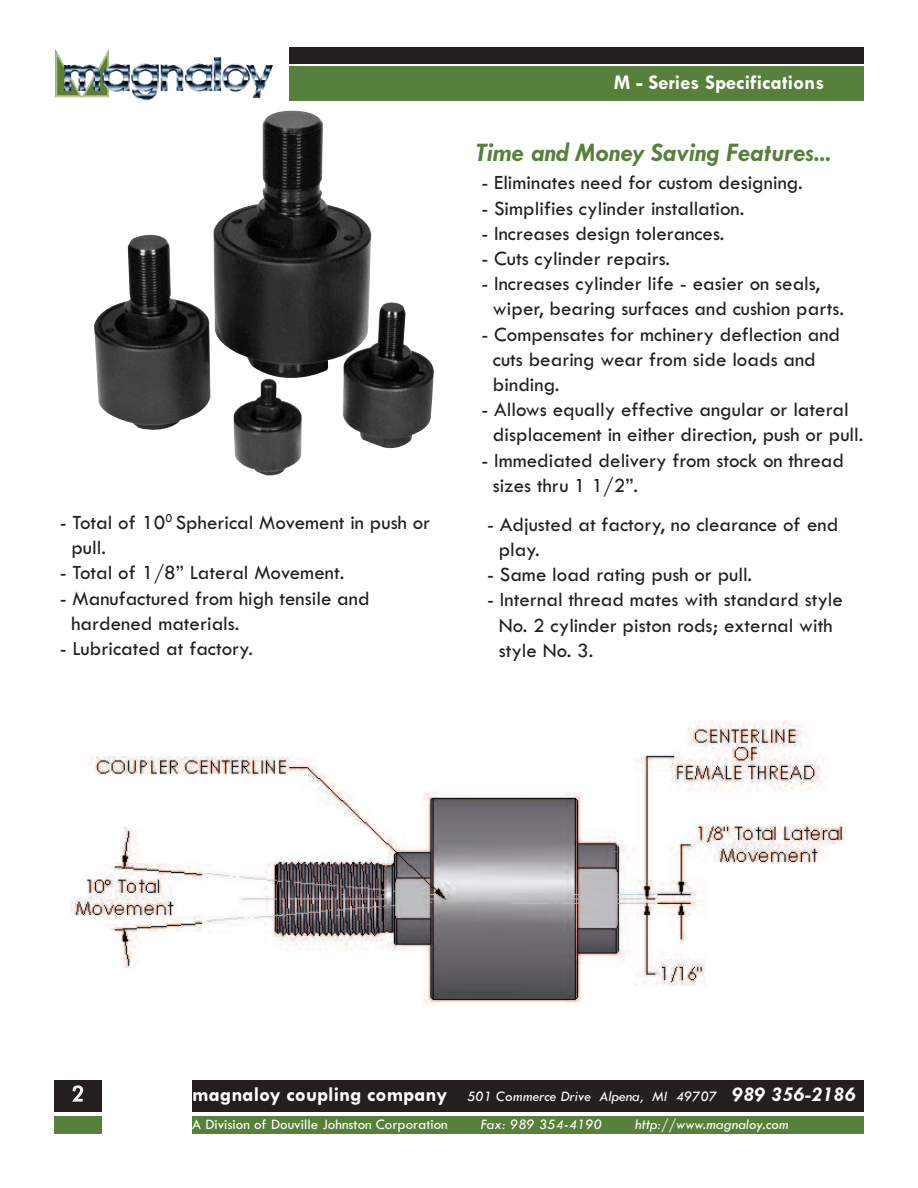
<style>
.page{position:relative;width:918px;height:1188px;background:#fff}
.page>*{position:absolute;margin:0;border:0;box-sizing:border-box;transform-origin:0 0}
.t1{font:italic 700 27px "Tw Cen";color:#57813a}
.t2{font:21px/25.2px "Tw Cen";color:#231f20}
.t3{font:700 21px "Tw Cen";color:#fff}
.t4{font:21px "Futura BT";color:#fff}
.t5{font:15px/28px "Tw Cen";color:#fff}
.t6{font:italic 15px "Tw Cen";color:#fff}
.s1{font-weight:700;font-size:21px}
.s2{font-style:italic}
.s3{font-weight:700;font-style:italic;font-size:21px}
</style>
<div class="page">
<img style="left:55px;top:49px;width:219px;height:52px">
<div style="left:290px;top:47px;width:574px;height:17px;background:#231f20"></div>
<div style="left:290px;top:67px;width:574px;height:34px;background:#57813a"></div>
<div style="left:54px;top:1080px;width:48px;height:32px;background:#231f20"></div>
<div style="left:54px;top:1117px;width:48px;height:17px;background:#57813a"></div>
<div style="left:192px;top:1080px;width:672px;height:32px;background:#231f20"></div>
<div style="left:192px;top:1117px;width:672px;height:17px;background:#57813a"></div>
<img style="left:94px;top:111px;width:340px;height:365px">
<img style="left:69px;top:720px;width:777px;height:283px">
<p class="t3" style="left:614px;top:69px;width:212px">M - Series Specifications</p>
<p class="t2" style="left:71px;top:509px;width:360px;text-indent:-12px">- Total of 10<sup>0</sup> Spherical Movement in push or pull.</p>
<p class="t2" style="left:60px;top:560px;width:286px">- Total of 1/8” Lateral Movement.</p>
<p class="t2" style="left:71px;top:585px;width:300px;text-indent:-12px">- Manufactured from high tensile and hardened materials.</p>
<p class="t2" style="left:60px;top:635px;width:195px">- Lubricated at factory.</p>
<p class="t1" style="left:476px;top:136px;width:357px">Time and Money Saving Features...</p>
<p class="t2" style="left:481px;top:170px;width:323px">- Eliminates need for custom designing.</p>
<p class="t2" style="left:481px;top:195px;width:265px">- Simplifies cylinder installation.</p>
<p class="t2" style="left:481px;top:220px;width:245px">- Increases design tolerances.</p>
<p class="t2" style="left:481px;top:245px;width:190px">- Cuts cylinder repairs.</p>
<p class="t2" style="left:493px;top:270px;width:353px;text-indent:-12px">- Increases cylinder life - easier on seals, wiper, bearing surfaces and cushion parts.</p>
<p class="t2" style="left:493px;top:321px;width:349px;text-indent:-12px">- Compensates for mchinery deflection and cuts bearing wear from side loads and binding.</p>
<p class="t2" style="left:493px;top:396px;width:372px;text-indent:-12px">- Allows equally effective angular or lateral displacement in either direction, push or pull.</p>
<p class="t2" style="left:493px;top:447px;width:353px;text-indent:-12px">- Immediated delivery from stock on thread sizes thru 1 1/2”.</p>
<p class="t2" style="left:499px;top:511px;width:341px;text-indent:-12px">- Adjusted at factory, no clearance of end play.</p>
<p class="t2" style="left:487px;top:561px;width:267px">- Same load rating push or pull.</p>
<p class="t2" style="left:499px;top:587px;width:346px;text-indent:-12px">- Internal thread mates with standard style<br>No. 2 cylinder piston rods; external with style No. 3.</p>
<p class="t4" style="left:72px;top:1082px;width:14px">2</p>
<p class="t5" style="left:192px;top:1082px;width:665px"><span class="s1">magnaloy coupling company</span> <span class="s2">501 Commerce Drive Alpena, MI 49707</span> <span class="s3">989 356-2186<br></span>A Division of Douville Johnston Corporation</p>
<p class="t6" style="left:481px;top:1115px;width:123px">Fax: 989 354-4190</p>
<p class="t6" style="left:635px;top:1115px;width:155px">http://www.magnaloy.com</p>
</div>
